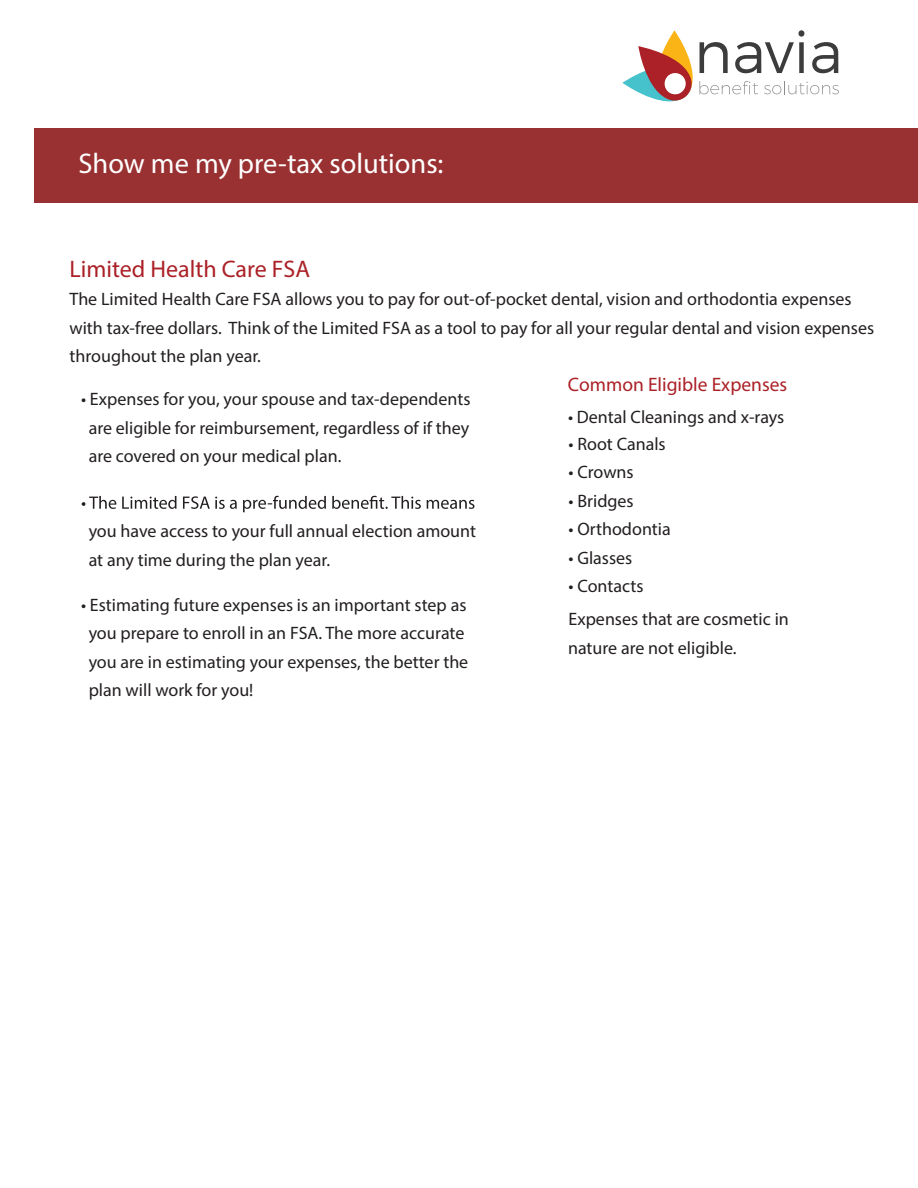
<style>
.page{position:relative;width:918px;height:1188px;background:#fff}
.page>*{position:absolute;margin:0;border:0;box-sizing:border-box;transform-origin:0 0}
.t1{font:28.5px "Myriad Pro";color:#fff}
.t2{font:24px "Myriad Pro";color:#ab2127}
.t3{font:19.5px "Myriad Pro";color:#ab2127}
.t4{font:18px/28.5px "Myriad Pro";color:#231f20}
</style>
<div class="page">
<div style="left:35px;top:128px;width:883px;height:75px;background:#993132"></div>
<svg style="left:82px;top:496px;width:392px;height:16px"></svg>
<svg style="left:622px;top:30px;width:217px;height:72px"></svg>
<h1 class="t1" style="left:79px;top:146px;width:366px">Show me my pre-tax solutions:</h1>
<h2 class="t2" style="left:70px;top:254px;width:242px">Limited Health Care FSA</h2>
<p class="t4" style="left:70px;top:285px;width:806px">The Limited Health Care FSA allows you to pay for out-of-pocket dental, vision and orthodontia expenses with tax-free dollars. Think of the Limited FSA as a tool to pay for all your regular dental and vision expenses throughout the plan year.</p>
<p class="t4" style="left:89px;top:385px;width:383px;text-align:justify;text-indent:-8px">• Expenses for you, your spouse and tax-dependents are eligible for reimbursement, regardless of if they are covered on your medical plan.</p>
<p class="t3" style="left:568px;top:373px;width:221px">Common Eligible Expenses</p>
<p class="t4" style="left:568px;top:402px;width:218px">• Dental Cleanings and x-rays</p>
<p class="t4" style="left:569px;top:429px;width:99px">• Root Canals</p>
<p class="t4" style="left:569px;top:458px;width:67px">• Crowns</p>
<p class="t4" style="left:569px;top:486px;width:67px">• Bridges</p>
<p class="t4" style="left:569px;top:515px;width:104px">• Orthodontia</p>
<p class="t4" style="left:569px;top:543px;width:65px">• Glasses</p>
<p class="t4" style="left:569px;top:569px;width:222px;line-height:33px">• Contacts<br>Expenses that are cosmetic in</p>
<p class="t4" style="left:568px;top:633px;width:170px">nature are not eligible.</p>
<p class="t4" style="left:89px;top:517px;width:389px">you have access to your full annual election amount at any time during the plan year.</p>
<p class="t4" style="left:89px;top:590px;width:381px;text-indent:-8px">• Estimating future expenses is an important step as you prepare to enroll in an FSA. The more accurate you are in estimating your expenses, the better the plan will work for you!</p>
</div>
